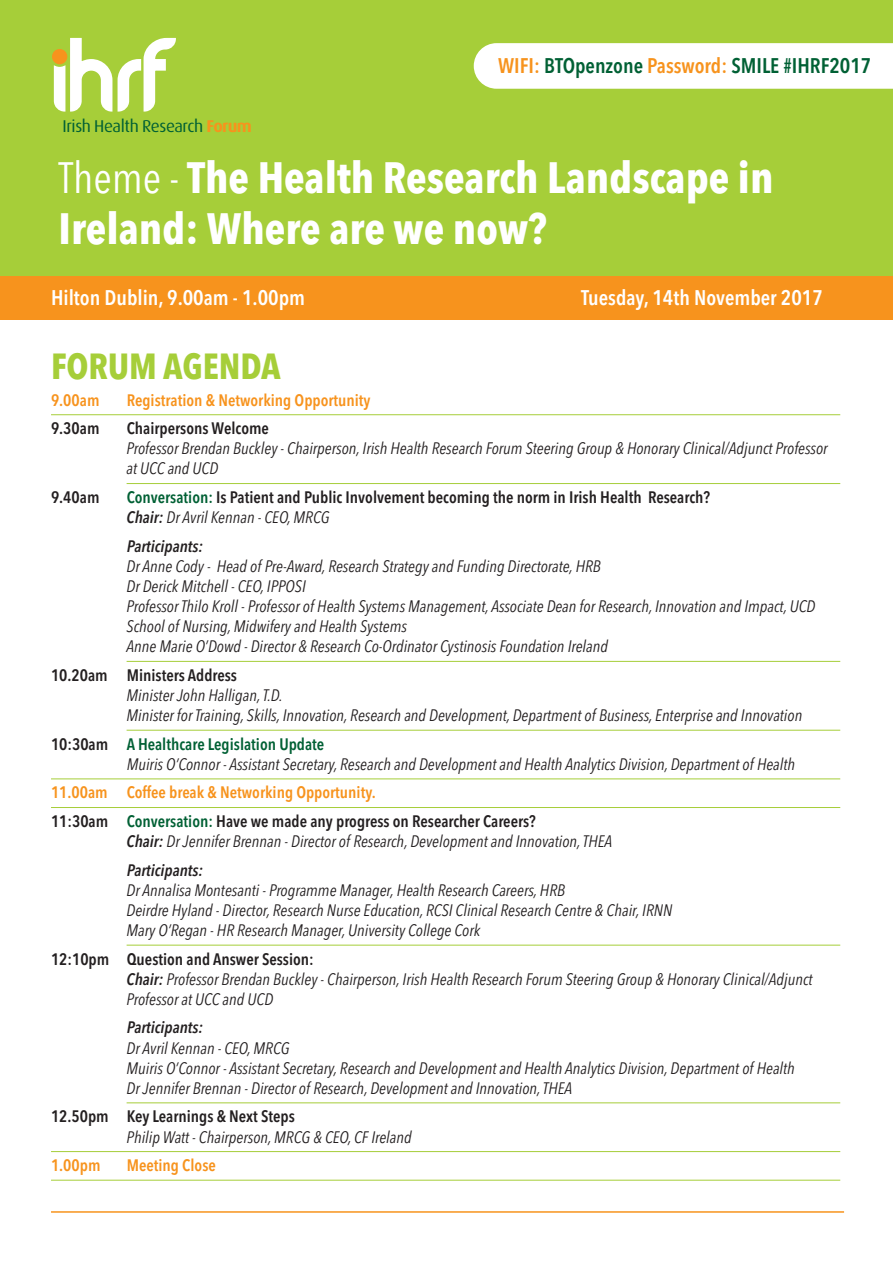
<style>
.page{position:relative;width:893px;height:1263px;background:#fff}
.page>*{position:absolute;margin:0;border:0;box-sizing:border-box;transform-origin:0 0}
.t1{font:700 43.5px/51.4px "Avenir Next Condensed";color:#fff}
.t2{font:700 36px "Avenir Next Condensed";color:#a6ce39}
.t3{font:600 21px "Avenir Next Condensed";color:#fff}
.t4{font:600 21px "Avenir Next Condensed";color:#006034}
.t5{font:17.1px "Dax";letter-spacing:-.02em;color:#006034}
.t6{font:italic 16.5px/20.1px "Avenir Next Condensed";color:#231f20}
.t7{font:600 16.5px/20.1px "Avenir Next Condensed";color:#231f20}
.t8{font:600 16.5px "Avenir Next Condensed";color:#f7931d}
.t9{font:italic 600 16.5px "Avenir Next Condensed";color:#231f20}
.s1{color:#f7931d}
.s2{font-weight:700;color:#f7931d}
.s3{font-weight:400}
.s4{color:#006034}
.s5{font-style:italic}
.s6{font-weight:400;font-style:italic}
.s7{font-weight:600;font-style:normal}
.s8{font-weight:600;font-style:normal;color:#006034}
.s9{font-weight:600}
</style>
<div class="page">
<div style="left:0;top:0;width:893px;height:294px;background:#a6ce39"></div>
<div style="left:52px;top:49px;width:15px;height:15px;border:2px solid #f7931d;border-radius:50%"></div>
<svg style="left:53px;top:37px;width:123px;height:75px"></svg>
<div style="left:0;top:276px;width:893px;height:44px;background:#f7931d"></div>
<hr style="left:51px;top:414px;width:789px;height:1px;background:#a6ce39">
<hr style="left:127px;top:483px;width:713px;height:1px;background:#a6ce39">
<hr style="left:127px;top:661px;width:713px;height:1px;background:#a6ce39">
<hr style="left:127px;top:730px;width:713px;height:1px;background:#a6ce39">
<hr style="left:51px;top:778px;width:789px;height:1px;background:#a6ce39">
<hr style="left:51px;top:807px;width:789px;height:1px;background:#a6ce39">
<hr style="left:127px;top:945px;width:713px;height:1px;background:#a6ce39">
<hr style="left:127px;top:1102px;width:713px;height:1px;background:#a6ce39">
<hr style="left:51px;top:1151px;width:789px;height:1px;background:#a6ce39">
<hr style="left:51px;top:1180px;width:789px;height:1px;background:#a6ce39">
<hr style="left:51px;top:1211px;width:793px;height:2px;background:#f7931d">
<div style="left:474px;top:43px;width:419px;height:46px;background:#fff"></div>
<p class="t4" style="left:498px;top:48px;width:375px"><span class="s1">WIFI:</span> BTOpenzone <span class="s1">Password:</span> SMILE #IHRF2017</p>
<p class="t5" style="left:62px;top:119px;width:191px">Irish Health Research <span class="s2">Forum</span></p>
<h1 class="t1" style="left:59px;top:152px;width:716px"><span class="s3">Theme -</span> The Health Research Landscape in<br>Ireland: Where are we now?</h1>
<p class="t3" style="left:51px;top:279px;width:255px">Hilton Dublin, 9.00am - 1.00pm</p>
<p class="t3" style="left:581px;top:279px;width:243px">Tuesday, 14th November 2017</p>
<h2 class="t2" style="left:51px;top:345px;width:231px">FORUM AGENDA</h2>
<p class="t8" style="left:51px;top:386px;width:50px">9.00am</p>
<p class="t8" style="left:127px;top:386px;width:245px">Registration &amp; Networking Opportunity</p>
<p class="t7" style="left:51px;top:418px;width:50px">9.30am</p>
<p class="t7" style="left:127px;top:418px;width:144px">Chairpersons Welcome</p>
<p class="t6" style="left:127px;top:438px;width:702px">Professor Brendan Buckley - Chairperson, Irish Health Research Forum Steering Group &amp; Honorary Clinical/Adjunct Professor at UCC and UCD</p>
<p class="t7" style="left:51px;top:487px;width:50px">9.40am</p>
<p class="t7" style="left:127px;top:487px;width:585px"><span class="s4">Conversation:</span> Is Patient and Public Involvement becoming the norm in Irish Health Research?<br><span class="s5">Chair:</span> <span class="s6">Dr Avril Kennan - CEO, MRCG</span></p>
<p class="t9" style="left:127px;top:536px;width:78px">Participants:</p>
<p class="t6" style="left:127px;top:556px;width:690px">Dr Anne Cody - Head of Pre-Award, Research Strategy and Funding Directorate, HRB<br>Dr Derick Mitchell - CEO, IPPOSI<br>Professor Thilo Kroll - Professor of Health Systems Management, Associate Dean for Research, Innovation and Impact, UCD School of Nursing, Midwifery and Health Systems<br>Anne Marie O’Dowd - Director &amp; Research Co-Ordinator Cystinosis Foundation Ireland</p>
<p class="t7" style="left:51px;top:665px;width:188px">10.20am Ministers Address</p>
<p class="t6" style="left:127px;top:685px;width:677px">Minister John Halligan,T.D.<br>Minister for Training, Skills, Innovation, Research and Development, Department of Business, Enterprise and Innovation</p>
<p class="t6" style="left:127px;top:734px;width:670px;text-indent:-76px"><span class="s7">10:30am</span> <span class="s8">A Healthcare Legislation Update<br></span>Muiris O’Connor - Assistant Secretary, Research and Development and Health Analytics Division, Department of Health</p>
<p class="t7" style="left:51px;top:778px;width:486px;line-height:28.7px"><span class="s1">11.00am Coffee break &amp; Networking Opportunity.<br></span>11:30am <span class="s4">Conversation:</span> Have we made any progress on Researcher Careers?</p>
<p class="t6" style="left:127px;top:827px;width:487px;line-height:28.7px"><span class="s9">Chair:</span> Dr Jennifer Brennan - Director of Research, Development and Innovation,THEA<br><span class="s9">Participants:</span></p>
<p class="t6" style="left:127px;top:880px;width:547px">Dr Annalisa Montesanti - Programme Manager, Health Research Careers, HRB<br>Deirdre Hyland - Director, Research Nurse Education, RCSI Clinical Research Centre &amp; Chair, IRNN<br>Mary O’Regan - HR Research Manager, University College Cork</p>
<p class="t6" style="left:127px;top:949px;width:687px;text-indent:-76px"><span class="s7">12:10pm Question and Answer Session:<br></span><span class="s9">Chair:</span> Professor Brendan Buckley - Chairperson, Irish Health Research Forum Steering Group &amp; Honorary Clinical/Adjunct<br>Professor at UCC and UCD</p>
<p class="t9" style="left:127px;top:1018px;width:78px">Participants:</p>
<p class="t6" style="left:127px;top:1038px;width:670px">Dr Avril Kennan - CEO, MRCG<br>Muiris O’Connor - Assistant Secretary, Research and Development and Health Analytics Division, Department of Health<br>Dr Jennifer Brennan - Director of Research, Development and Innovation,THEA</p>
<p class="t7" style="left:51px;top:1106px;width:245px">12.50pm Key Learnings &amp; Next Steps</p>
<p class="t6" style="left:127px;top:1127px;width:287px">Philip Watt - Chairperson, MRCG &amp; CEO, CF Ireland</p>
<p class="t8" style="left:51px;top:1151px;width:51px">1.00pm</p>
<p class="t8" style="left:127px;top:1151px;width:91px">Meeting Close</p>
</div>
